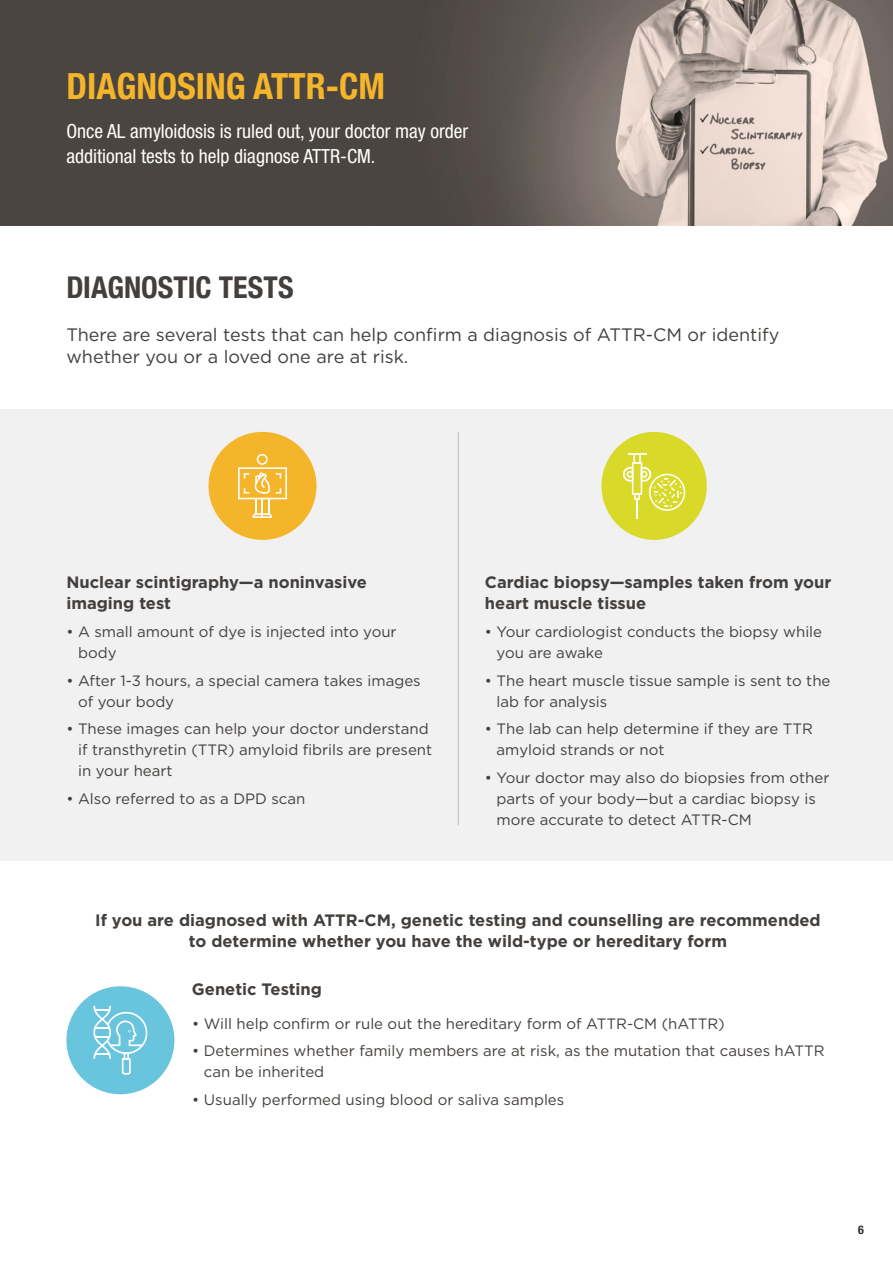
<style>
.page{position:relative;width:893px;height:1263px;background:#fff}
.page>*{position:absolute;margin:0;border:0;box-sizing:border-box;transform-origin:0 0}
.t1{font:700 condensed 36px "Helvetica Neue";color:#f5b52b}
.t2{font:700 condensed 30px "Helvetica Neue";color:#433f3c}
.t3{font:condensed 19.5px/25.5px "Helvetica Neue LT Std";color:#fff}
.t4{font:18px/22.5px "Gotham";color:#433f3c}
.t5{font:700 16.5px/21px "Gotham";color:#433f3c}
.t6{font:15px/21px "Gotham";color:#433f3c}
.t7{font:700 condensed 12px "Helvetica Neue LT Std";color:#2e2e2f}
</style>
<div class="page">
<img style="left:0;top:0;width:893px;height:226px">
<div style="left:0;top:409px;width:893px;height:452px;background:#f1f1f2"></div>
<div style="left:601px;top:432px;width:106px;height:108px;background:#d9d929;border-radius:50%"></div>
<hr style="left:636px;top:498px;width:2px;height:21px;background:#fff">
<svg style="left:623px;top:453px;width:62px;height:58px"></svg>
<div style="left:209px;top:432px;width:108px;height:108px;background:#f5b52b;border-radius:50%"></div>
<svg style="left:238px;top:454px;width:49px;height:64px"></svg>
<hr style="left:458px;top:432px;width:1px;height:393px;background:#42403d">
<div style="left:66px;top:986px;width:108px;height:108px;background:#69c4de;border-radius:50%"></div>
<svg style="left:93px;top:1006px;width:54px;height:68px"></svg>
<h1 class="t1" style="left:66px;top:56px;width:320px">DIAGNOSING ATTR-CM</h1>
<h3 class="t3" style="left:66px;top:118px;width:403px">Once AL amyloidosis is ruled out, your doctor may order additional tests to help diagnose ATTR-CM.</h3>
<h2 class="t2" style="left:66px;top:262px;width:229px">DIAGNOSTIC TESTS</h2>
<p class="t4" style="left:66px;top:323px;width:714px">There are several tests that can help confirm a diagnosis of ATTR-CM or identify whether you or a loved one are at risk.</p>
<p class="t5" style="left:66px;top:572px;width:302px">Nuclear scintigraphy—a noninvasive imaging test</p>
<p class="t6" style="left:78px;top:621px;width:320px;text-indent:-12px">• A small amount of dye is injected into your body</p>
<p class="t6" style="left:78px;top:669px;width:344px;text-indent:-12px">• After 1-3 hours, a special camera takes images of your body</p>
<p class="t6" style="left:78px;top:718px;width:356px;text-indent:-12px">• These images can help your doctor understand if transthyretin (TTR) amyloid fibrils are present in your heart</p>
<p class="t6" style="left:66px;top:788px;width:240px">• Also referred to as a DPD scan</p>
<p class="t5" style="left:485px;top:572px;width:348px">Cardiac biopsy—samples taken from your heart muscle tissue</p>
<p class="t6" style="left:497px;top:621px;width:327px;text-indent:-12px">• Your cardiologist conducts the biopsy while you are awake</p>
<p class="t6" style="left:497px;top:669px;width:335px;text-indent:-12px">• The heart muscle tissue sample is sent to the lab for analysis</p>
<p class="t6" style="left:497px;top:718px;width:318px;text-indent:-12px">• The lab can help determine if they are TTR amyloid strands or not</p>
<p class="t6" style="left:497px;top:767px;width:334px;text-indent:-12px">• Your doctor may also do biopsies from other parts of your body—but a cardiac biopsy is more accurate to detect ATTR-CM</p>
<p class="t5" style="left:95px;top:909px;width:727px;text-align:center">If you are diagnosed with ATTR-CM, genetic testing and counselling are recommended to determine whether you have the wild-type or hereditary form</p>
<p class="t5" style="left:192px;top:979px;width:132px">Genetic Testing</p>
<p class="t6" style="left:192px;top:1012px;width:534px">• Will help confirm or rule out the hereditary form of ATTR-CM (hATTR)</p>
<p class="t6" style="left:204px;top:1040px;width:622px;text-indent:-12px">• Determines whether family members are at risk, as the mutation that causes hATTR can be inherited</p>
<p class="t6" style="left:192px;top:1089px;width:374px">• Usually performed using blood or saliva samples</p>
<p class="t7" style="left:858px;top:1222px;width:7px">6</p>
</div>
